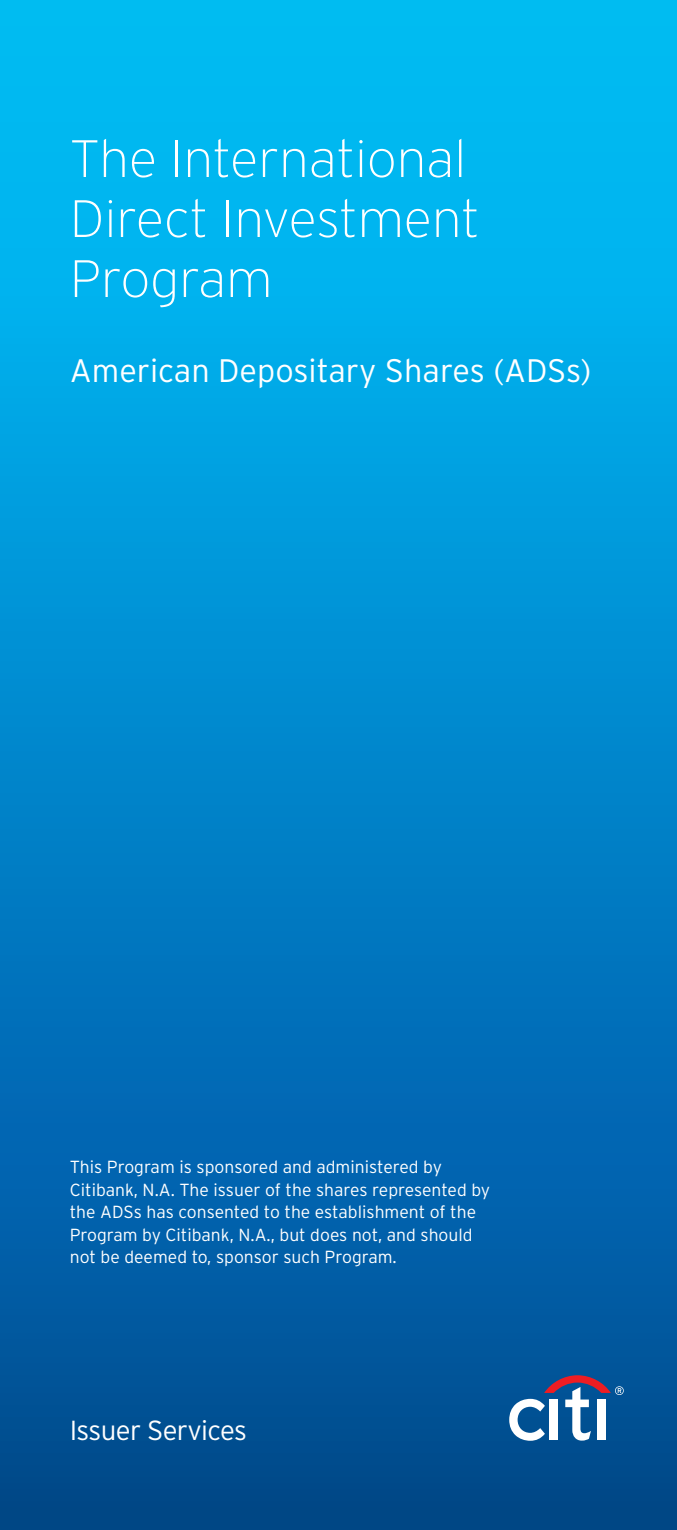
<style>
.page{position:relative;width:677px;height:1530px;background:#fff}
.page>*{position:absolute;margin:0;border:0;box-sizing:border-box;transform-origin:0 0}
.t1{font:200 52.5px/60px "Interstate";color:#fff}
.Title_Sub{font:300 32.5px "Interstate";color:#fff}
.body_copy{font:300 27.5px "Interstate";letter-spacing:-.025em;color:#fff}
.disclaimer{font:300 17.5px/22.5px "Interstate";color:#fff}
</style>
<div class="page">
<div style="left:0;top:0;width:677px;height:1530px;background:linear-gradient(to bottom,#00c6ff,#014792)"></div>
<svg style="left:509px;top:1375px;width:115px;height:66px"></svg>
<p class="t1" style="left:70px;top:128px;width:411px">The International<br>Direct Investment<br>Program</p>
<p class="Title_Sub" style="left:70px;top:351px;width:523px">American Depositary Shares (ADSs)</p>
<p class="disclaimer" style="left:70px;top:1156px;width:422px">This Program is sponsored and administered by Citibank, N.A. The issuer of the shares represented by the ADSs has consented to the establishment of the Program by Citibank, N.A., but does not, and should not be deemed to, sponsor such Program.</p>
<p class="body_copy" style="left:70px;top:1413px;width:179px">Issuer Services</p>
</div>
